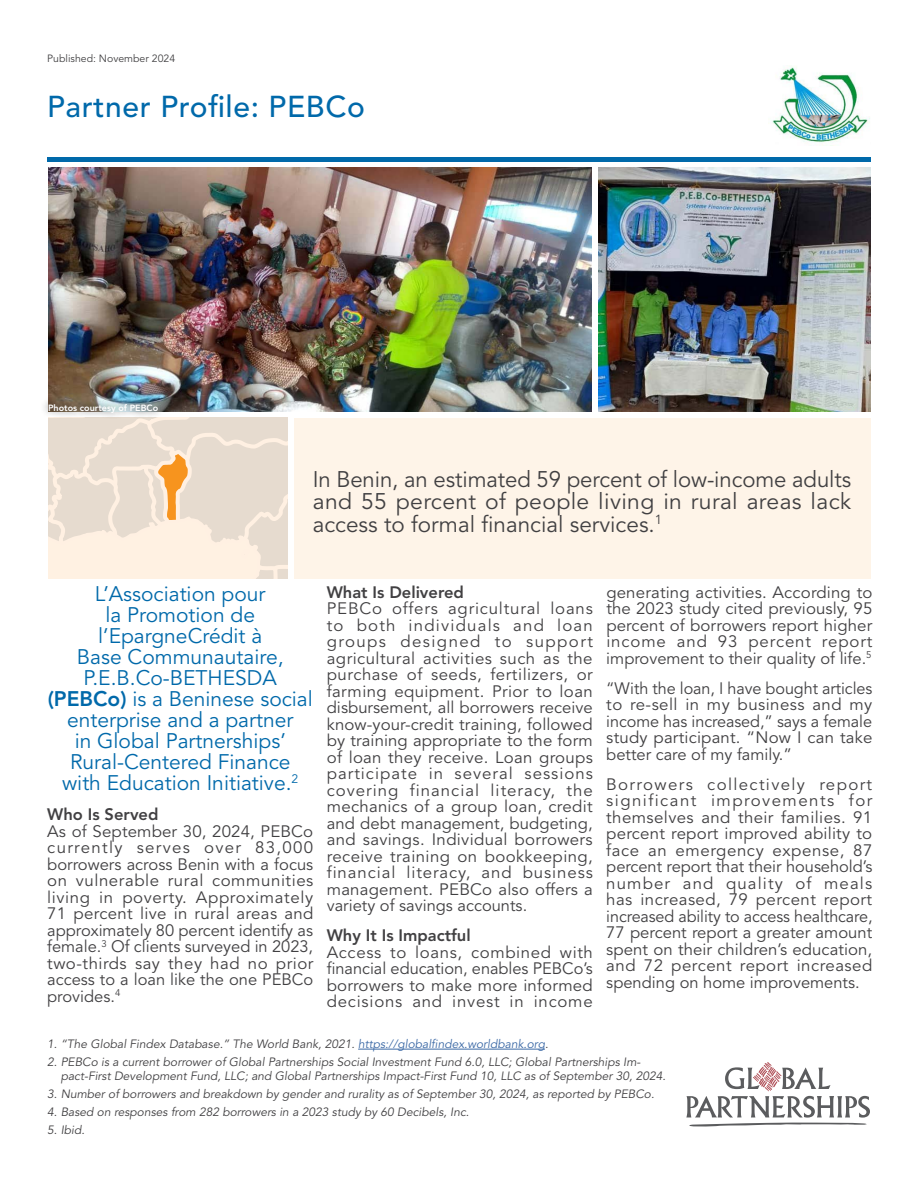
<style>
.page{position:relative;width:918px;height:1188px;background:#fff}
.page>*{position:absolute;margin:0;border:0;box-sizing:border-box;transform-origin:0 0}
.t1{font:500 30px "Avenir LT Std";letter-spacing:.02em;color:#0069aa}
.t2{font:22.5px/22.5px "Avenir LT Std";color:#414042;text-align:justify}
.t3{font:21px/21px "Avenir LT Std";color:#0069aa;text-align:center}
.t4{font:16.5px/16.5px "Avenir LT Std";letter-spacing:.01em;color:#414042;text-align:justify}
.t5{font:800 16.5px "Avenir LT Std";color:#414042}
.t6{font:italic 12px/14.7px "Avenir LT Std";color:#414042}
.t7{font:10.5px "Avenir LT Std";color:#414042}
.t8{font:800 9px "Avenir LT Std";color:#fff}
.s1{font-weight:800}
.s2{color:#3a68a5}
</style>
<div class="page">
<img style="left:49px;top:167px;width:543px;height:245px">
<hr style="left:47px;top:158px;width:823px;height:4px;background:#0069aa">
<svg style="left:686px;top:1062px;width:184px;height:64px"></svg>
<div style="left:295px;top:418px;width:576px;height:160px;background:#fef4e8"></div>
<svg style="left:48px;top:418px;width:240px;height:160px;background:#efe0d1"></svg>
<hr style="left:358px;top:1049px;width:187px;height:1px;background:#3a68a5">
<div style="left:40px;top:396px;width:125px;height:24px;background:#000;opacity:.75"></div>
<img style="left:772px;top:67px;width:98px;height:78px">
<img style="left:598px;top:167px;width:273px;height:245px">
<p class="t7" style="left:47px;top:52px;width:129px">Published: November 2024</p>
<h1 class="t1" style="left:47px;top:89px;width:319px">Partner Profile: PEBCo</h1>
<p class="t8" style="left:48px;top:402px;width:112px">Photos courtesy of PEBCo</p>
<h2 class="t2" style="left:313px;top:469px;width:540px">In Benin, an estimated 59 percent of low-income adults and 55 percent of people living in rural areas lack access to formal financial services.<sup>1</sup></h2>
<p class="t3" style="left:48px;top:584px;width:267px">L’Association pour<br>la Promotion de l’EpargneCrédit à<br>Base Communautaire,<br>P.E.B.Co-BETHESDA <span class="s1">(PEBCo)</span> is a Beninese social enterprise and a partner<br>in Global Partnerships’<br>Rural-Centered Finance<br>with Education Initiative.<sup>2</sup></p>
<p class="t5" style="left:47px;top:805px;width:113px">Who Is Served</p>
<p class="t4" style="left:47px;top:823px;width:268px">As of September 30, 2024, PEBCo currently serves over 83,000 borrowers across Benin with a focus on vulnerable rural communities living in poverty. Approximately 71 percent live in rural areas and approximately 80 percent identify as female.<sup>3</sup> Of clients surveyed in 2023, two-thirds say they had no prior access to a loan like the one PEBCo provides.<sup>4</sup></p>
<p class="t5" style="left:327px;top:582px;width:139px">What Is Delivered</p>
<p class="t4" style="left:327px;top:601px;width:268px">PEBCo offers agricultural loans to both individuals and loan groups designed to support agricultural activities such as the purchase of seeds, fertilizers, or farming equipment. Prior to loan disbursement, all borrowers receive know-your-credit training, followed by training appropriate to the form of loan they receive. Loan groups participate in several sessions covering financial literacy, the mechanics of a group loan, credit and debt management, budgeting, and savings. Individual borrowers receive training on bookkeeping, financial literacy, and business management. PEBCo also offers a variety of savings accounts.</p>
<p class="t5" style="left:327px;top:926px;width:145px">Why It Is Impactful</p>
<p class="t4" style="left:327px;top:944px;width:268px">Access to loans, combined with financial education, enables PEBCo’s borrowers to make more informed decisions and invest in income</p>
<p class="t4" style="left:606px;top:584px;width:268px">generating activities. According to the 2023 study cited previously, 95 percent of borrowers report higher income and 93 percent report improvement to their quality of life.<sup>5</sup></p>
<p class="t4" style="left:606px;top:680px;width:268px">“With the loan, I have bought articles to re-sell in my business and my income has increased,” says a female study participant. “Now I can take better care of my family.”</p>
<p class="t4" style="left:606px;top:776px;width:268px">Borrowers collectively report significant improvements for themselves and their families. 91 percent report improved ability to face an emergency expense, 87 percent report that their household’s number and quality of meals has increased, 79 percent report increased ability to access healthcare, 77 percent report a greater amount spent on their children’s education, and 72 percent report increased spending on home improvements.</p>
<p class="t6" style="left:47px;top:1037px;width:503px">1. “The Global Findex Database.” The World Bank, 2021. <span class="s2">https://globalfindex.worldbank.org</span>.</p>
<p class="t6" style="left:61px;top:1055px;width:606px;text-indent:-14px">2. PEBCo is a current borrower of Global Partnerships Social Investment Fund 6.0, LLC; Global Partnerships Im&shy;pact-First Development Fund, LLC; and Global Partnerships Impact-First Fund 10, LLC as of September 30, 2024.</p>
<p class="t6" style="left:47px;top:1087px;width:609px">3. Number of borrowers and breakdown by gender and rurality as of September 30, 2024, as reported by PEBCo.</p>
<p class="t6" style="left:47px;top:1105px;width:423px">4. Based on responses from 282 borrowers in a 2023 study by 60 Decibels, Inc.</p>
<p class="t6" style="left:47px;top:1123px;width:39px">5. Ibid.</p>
</div>
